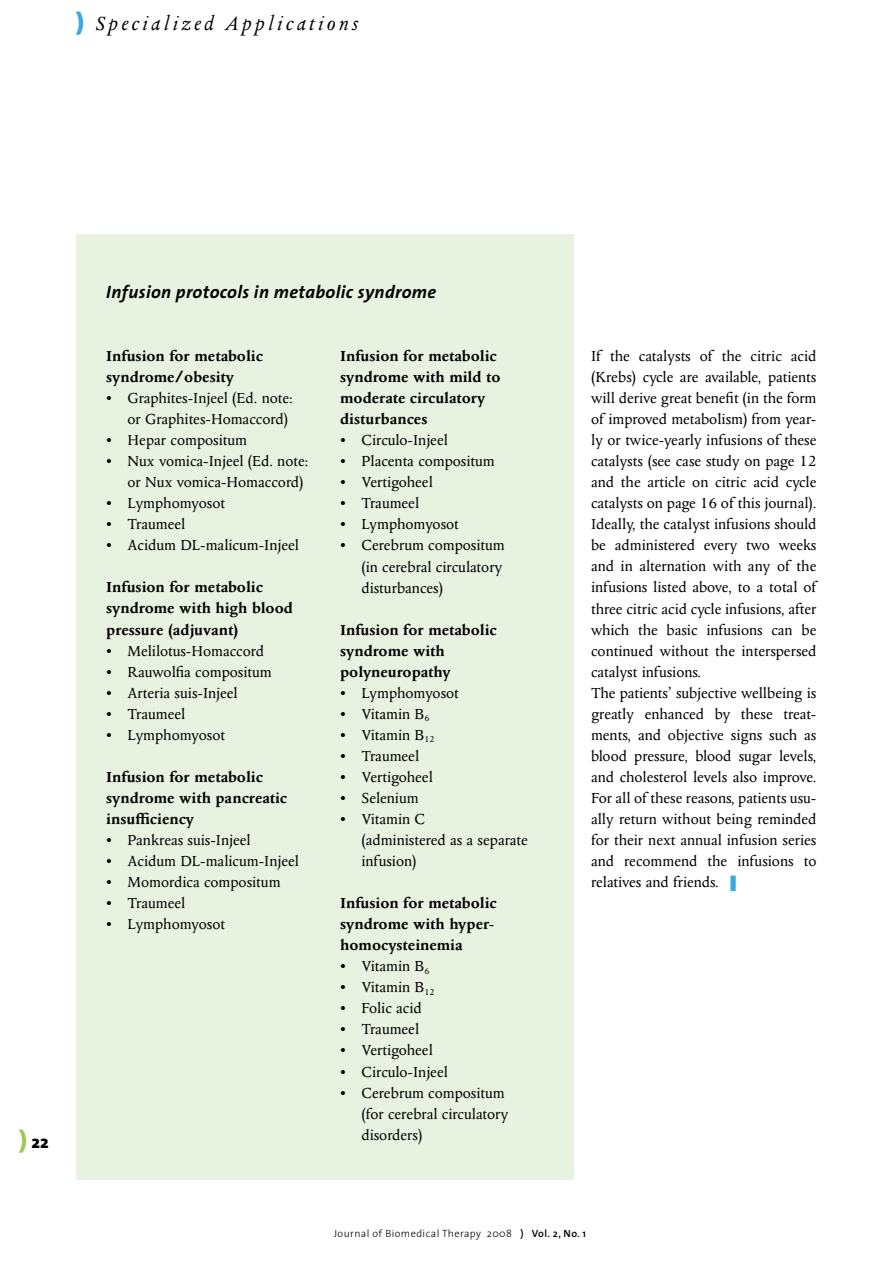
<style>
.page{position:relative;width:893px;height:1263px;background:#fff}
.page>*{position:absolute;margin:0;border:0;box-sizing:border-box;transform-origin:0 0}
.t1{font:italic 22.5px "Columbus MT Std";letter-spacing:.15em;color:#000}
.t2{font:italic 700 18px "The Sans";letter-spacing:.02em;color:#000}
.t3{font:800 18px "The Sans";color:#000}
.t4{font:16.5px/21px "Columbus MT Std";color:#000}
.t5{font:700 16.5px/21px "Columbus MT Std";color:#000}
.t6{font:300 10.5px "The Sans";letter-spacing:.04em;color:#000}
.s1{font-family:"The Mix";font-weight:900;font-style:normal;font-size:24px;color:#3aaadc}
.s2{font-size:24px;color:#a2c653}
.s3{font-weight:700;color:#3aaadc}
.s4{font-weight:600}
</style>
<div class="page">
<div style="left:77px;top:234px;width:497px;height:946px;background:#e8f2e0"></div>
<h1 class="t1" style="left:77px;top:12px;width:282px"><span class="s1">)</span> Specialized Applications</h1>
<p class="t3" style="left:19px;top:1127px;width:31px"><span class="s2">)</span> 22</p>
<p class="t2" style="left:106px;top:276px;width:331px">Infusion protocols in metabolic syndrome</p>
<p class="t5" style="left:106px;top:345px;width:158px">Infusion for metabolic syndrome/obesity</p>
<p class="t4" style="left:106px;top:388px;width:188px;text-align:right">• Graphites-Injeel (Ed. note: or Graphites-Homaccord)</p>
<p class="t4" style="left:106px;top:430px;width:142px">• Hepar compositum</p>
<p class="t4" style="left:106px;top:451px;width:204px;text-align:right">• Nux vomica-Injeel (Ed. note: or Nux vomica-Homaccord)</p>
<p class="t4" style="left:106px;top:493px;width:120px">• Lymphomyosot</p>
<p class="t4" style="left:106px;top:514px;width:80px">• Traumeel</p>
<p class="t4" style="left:106px;top:535px;width:194px">• Acidum DL-malicum-Injeel</p>
<p class="t5" style="left:106px;top:577px;width:188px">Infusion for metabolic syndrome with high blood pressure (adjuvant)</p>
<p class="t4" style="left:106px;top:640px;width:159px">• Melilotus-Homaccord</p>
<p class="t4" style="left:106px;top:661px;width:167px">• Rauwolfia compositum</p>
<p class="t4" style="left:106px;top:682px;width:133px">• Arteria suis-Injeel</p>
<p class="t4" style="left:106px;top:703px;width:80px">• Traumeel</p>
<p class="t4" style="left:106px;top:724px;width:120px">• Lymphomyosot</p>
<p class="t5" style="left:106px;top:767px;width:182px">Infusion for metabolic syndrome with pancreatic insufficiency</p>
<p class="t4" style="left:106px;top:830px;width:146px">• Pankreas suis-Injeel</p>
<p class="t4" style="left:106px;top:851px;width:194px">• Acidum DL-malicum-Injeel</p>
<p class="t4" style="left:106px;top:872px;width:176px">• Momordica compositum</p>
<p class="t4" style="left:106px;top:893px;width:80px">• Traumeel</p>
<p class="t4" style="left:106px;top:914px;width:120px">• Lymphomyosot</p>
<p class="t5" style="left:340px;top:346px;width:162px">Infusion for metabolic syndrome with mild to moderate circulatory disturbances</p>
<p class="t4" style="left:340px;top:430px;width:109px">• Circulo-Injeel</p>
<p class="t4" style="left:340px;top:451px;width:156px">• Placenta compositum</p>
<p class="t4" style="left:340px;top:472px;width:94px">• Vertigoheel</p>
<p class="t4" style="left:340px;top:493px;width:80px">• Traumeel</p>
<p class="t4" style="left:340px;top:514px;width:120px">• Lymphomyosot</p>
<p class="t4" style="left:361px;top:535px;width:145px;text-indent:-21px">• Cerebrum compositum (in cerebral circulatory disturbances)</p>
<p class="t5" style="left:340px;top:619px;width:158px">Infusion for metabolic syndrome with polyneuropathy</p>
<p class="t4" style="left:340px;top:683px;width:120px">• Lymphomyosot</p>
<p class="t4" style="left:340px;top:704px;width:91px">• Vitamin B<sub>6</sub></p>
<p class="t4" style="left:340px;top:724px;width:96px">• Vitamin B<sub>12</sub></p>
<p class="t4" style="left:340px;top:745px;width:80px">• Traumeel</p>
<p class="t4" style="left:340px;top:766px;width:94px">• Vertigoheel</p>
<p class="t4" style="left:340px;top:788px;width:80px">• Selenium</p>
<p class="t4" style="left:361px;top:809px;width:168px;text-indent:-21px">• Vitamin C<br>(administered as a separate infusion)</p>
<p class="t5" style="left:340px;top:893px;width:158px">Infusion for metabolic syndrome with hyper&shy;homocysteinemia</p>
<p class="t4" style="left:340px;top:956px;width:91px">• Vitamin B<sub>6</sub></p>
<p class="t4" style="left:340px;top:977px;width:96px">• Vitamin B<sub>12</sub></p>
<p class="t4" style="left:340px;top:998px;width:83px">• Folic acid</p>
<p class="t4" style="left:340px;top:1019px;width:80px">• Traumeel</p>
<p class="t4" style="left:340px;top:1040px;width:94px">• Vertigoheel</p>
<p class="t4" style="left:340px;top:1061px;width:109px">• Circulo-Injeel</p>
<p class="t4" style="left:361px;top:1082px;width:148px;text-indent:-21px">• Cerebrum compositum (for cerebral circulatory disorders)</p>
<p class="t4" style="left:591px;top:346px;width:227px">If the catalysts of the citric acid (Krebs) cycle are available, patients will derive great benefit (in the form of improved metabolism) from year&shy;ly or twice-yearly infusions of these catalysts (see case study on page 12 and the article on citric acid cycle catalysts on page 16 of this journal).<br>Ideally, the catalyst infusions should be administered every two weeks and in alternation with any of the infusions listed above, to a total of three citric acid cycle infusions, after which the basic infusions can be continued without the interspersed catalyst infusions.<br>The patients’ subjective wellbeing is greatly enhanced by these treat&shy;ments, and objective signs such as blood pressure, blood sugar levels, and cholesterol levels also improve.<br>For all of these reasons, patients usu&shy;ally return without being reminded for their next annual infusion series and recommend the infusions to relatives and friends.<span class="s3">|</span></p>
<p class="t6" style="left:334px;top:1224px;width:254px">Journal of Biomedical Therapy 2008 <span class="s4">) Vol. 2, No. 1</span></p>
</div>
